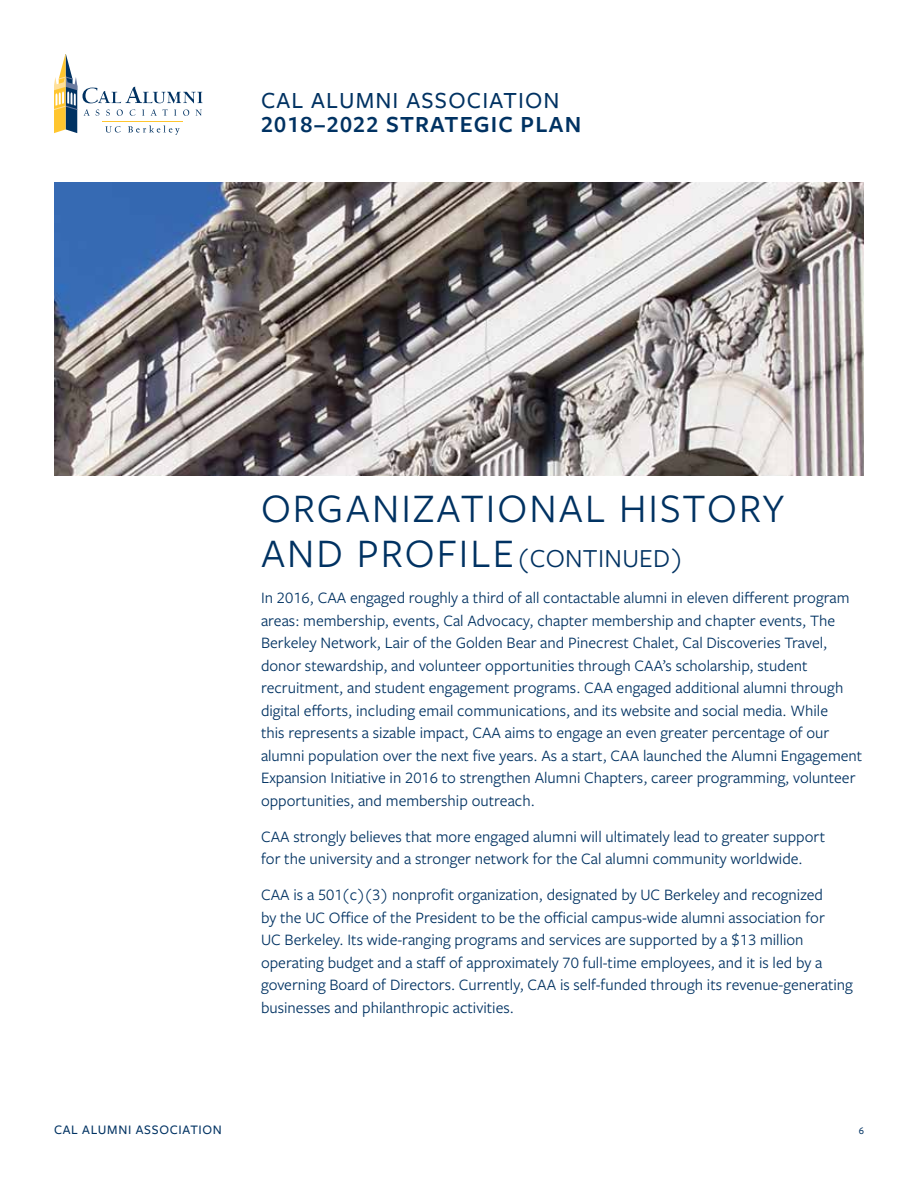
<style>
.page{position:relative;width:918px;height:1188px;background:#fff}
.page>*{position:absolute;margin:0;border:0;box-sizing:border-box;transform-origin:0 0}
.t1{font:42px "Freight Sans Pro";letter-spacing:.05em;color:#003262}
.t2{font:27px "Freight Sans Pro";letter-spacing:.01em;color:#003262}
.t3{font:600 24px "Freight Sans Pro";letter-spacing:.05em;color:#003262}
.t4{font:500 24px "Freight Sans Pro";letter-spacing:.05em;color:#003262}
.t5{font:16.5px/22.5px "Freight Sans Pro";color:#003262}
.t6{font:500 13.5px "Freight Sans Pro";letter-spacing:.05em;color:#003262}
.t7{font:500 10.5px "Freight Sans Pro";color:#003262}
.s1{font-size:42px}
</style>
<div class="page">
<svg style="left:54px;top:54px;width:148px;height:81px"></svg>
<img style="left:54px;top:182px;width:810px;height:293px">
<h3 class="t4" style="left:261px;top:84px;width:300px">CAL ALUMNI ASSOCIATION</h3>
<h3 class="t3" style="left:261px;top:108px;width:322px">2018–2022 STRATEGIC PLAN</h3>
<h1 class="t1" style="left:261px;top:480px;width:525px">ORGANIZATIONAL HISTORY</h1>
<h2 class="t2" style="left:261px;top:540px;width:424px"><span class="s1">AND PROFILE</span>(CONTINUED)</h2>
<p class="t5" style="left:261px;top:586px;width:603px">In 2016, CAA engaged roughly a third of all contactable alumni in eleven different program areas: membership, events, Cal Advocacy, chapter membership and chapter events, The Berkeley Network, Lair of the Golden Bear and Pinecrest Chalet, Cal Discoveries Travel, donor stewardship, and volunteer opportunities through CAA’s scholarship, student recruitment, and student engagement programs. CAA engaged additional alumni through digital efforts, including email communications, and its website and social media. While<br>this represents a sizable impact, CAA aims to engage an even greater percentage of our alumni population over the next five years. As a start, CAA launched the Alumni Engagement Expansion Initiative in 2016 to strengthen Alumni Chapters, career programming, volunteer opportunities, and membership outreach.</p>
<p class="t5" style="left:261px;top:824px;width:566px">CAA strongly believes that more engaged alumni will ultimately lead to greater support for the university and a stronger network for the Cal alumni community worldwide.</p>
<p class="t5" style="left:261px;top:883px;width:593px">CAA is a 501(c)(3) nonprofit organization, designated by UC Berkeley and recognized<br>by the UC Office of the President to be the official campus-wide alumni association for<br>UC Berkeley. Its wide-ranging programs and services are supported by a $13 million operating budget and a staff of approximately 70 full-time employees, and it is led by a governing Board of Directors. Currently, CAA is self-funded through its revenue-generating businesses and philanthropic activities.</p>
<p class="t6" style="left:54px;top:1120px;width:170px">CAL ALUMNI ASSOCIATION</p>
<p class="t7" style="left:859px;top:1124px;width:7px">6</p>
</div>
